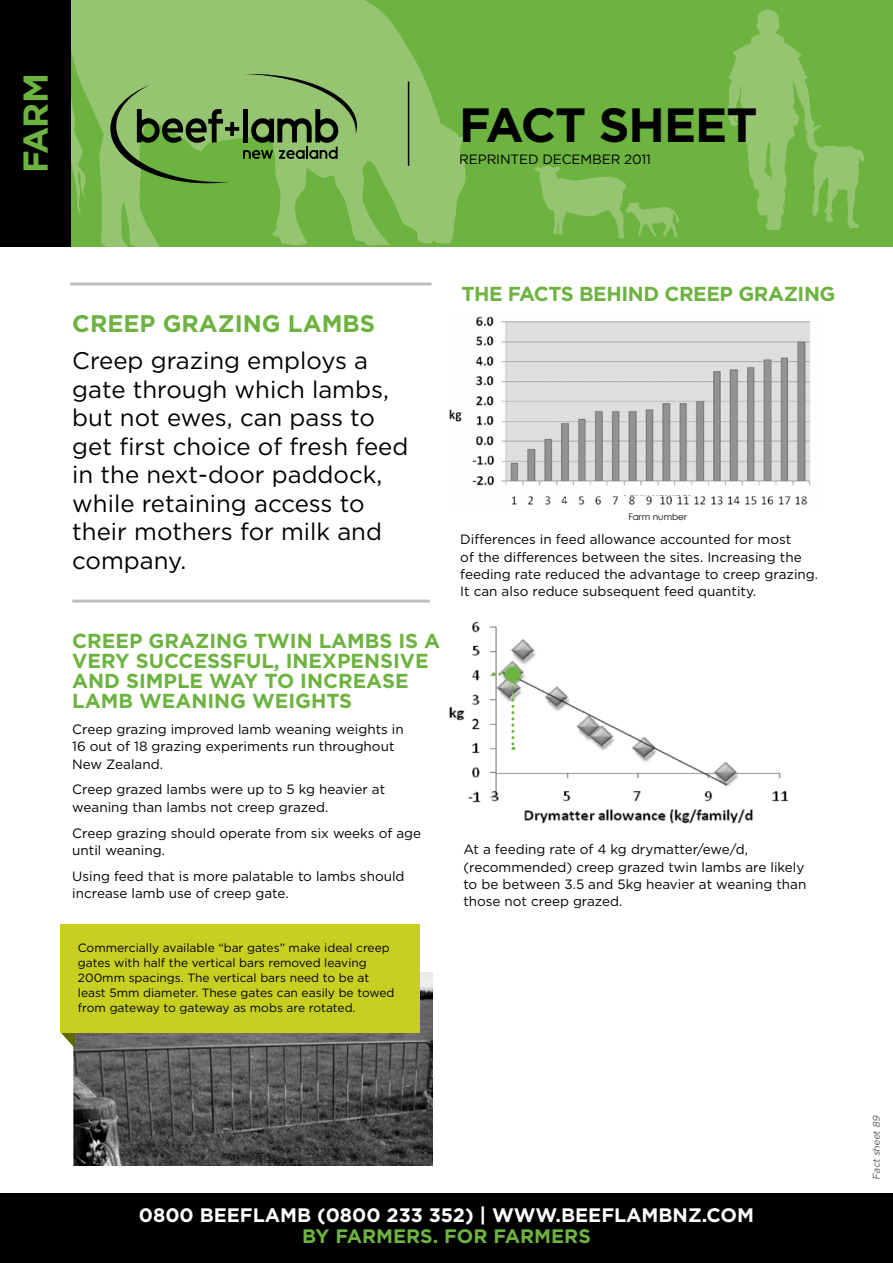
<style>
.page{position:relative;width:893px;height:1263px;background:#fff}
.page>*{position:absolute;margin:0;border:0;box-sizing:border-box;transform-origin:0 0}
.t1{font:700 48px "Gotham";letter-spacing:-.02em;color:#000}
.t2{font:700 34.5px "Gotham";color:#6cb33f}
.t3{font:24px/28.5px "Gotham";color:#000}
.t4{font:700 24px "Gotham";color:#6cb33f}
.t5{font:700 20.25px/20.2px "Gotham";color:#6cb33f}
.t6{font:700 20.25px "Gotham";letter-spacing:-.02em;color:#6cb33f}
.t7{font:700 19.5px "Gotham";color:#fff}
.t8{font:700 19.5px "Gotham";color:#6cb33f}
.t9{font:13.5px/17.2px "Gotham";color:#000}
.t10{font:12px/15px "Gotham";color:#000}
.t11{font:italic 9.75px "Gotham";color:#58595b}
.t12{font:9px "Century Gothic";color:#000}
</style>
<div class="page">
<div style="left:0;top:1193px;width:893px;height:70px;background:#000"></div>
<img style="left:449px;top:621px;width:340px;height:203px">
<div style="left:0;top:0;width:893px;height:247px;background:#6cb33f"></div>
<svg style="left:728px;top:9px;width:137px;height:221px"></svg>
<svg style="left:70px;top:0;width:396px;height:247px;fill:#96c572"></svg>
<svg style="left:534px;top:166px;width:145px;height:73px"></svg>
<div style="left:0;top:0;width:70px;height:247px;background:#000"></div>
<hr style="left:408px;top:81px;width:1px;height:85px;background:#000">
<hr style="left:72px;top:600px;width:358px;height:3px;background:#bcbec0">
<hr style="left:70px;top:283px;width:362px;height:3px;background:#bcbec0">
<img style="left:73px;top:972px;width:360px;height:193px">
<svg style="left:61px;top:1032px;width:14px;height:16px"></svg>
<div style="left:61px;top:924px;width:359px;height:108px;background:#c7d021"></div>
<img style="left:449px;top:316px;width:362px;height:189px">
<svg style="left:500px;top:665px;width:22px;height:85px"></svg>
<div style="left:624px;top:486px;width:70px;height:9px;background:#fff"></div>
<svg style="left:110px;top:74px;width:247px;height:109px"></svg>
<h2 class="t2" style="left:13px;top:173px;width:101px;rotate:-90deg">FARM</h2>
<h1 class="t1" style="left:459px;top:93px;width:300px">FACT SHEET</h1>
<p class="t9" style="left:459px;top:150px;width:193px">REPRINTED DECEMBER 2011</p>
<h3 class="t4" style="left:72px;top:308px;width:304px">CREEP GRAZING LAMBS</h3>
<h3 class="t3" style="left:72px;top:346px;width:338px">Creep grazing employs a gate through which lambs, but not ewes, can pass to get first choice of fresh feed in the next-door paddock, while retaining access to their mothers for milk and company.</h3>
<h3 class="t5" style="left:72px;top:630px;width:369px">CREEP GRAZING TWIN LAMBS IS A<br>VERY SUCCESSFUL, INEXPENSIVE<br>AND SIMPLE WAY TO INCREASE<br>LAMB WEANING WEIGHTS</h3>
<p class="t9" style="left:72px;top:720px;width:333px">Creep grazing improved lamb weaning weights in<br>16 out of 18 grazing experiments run throughout<br>New Zealand.</p>
<p class="t9" style="left:72px;top:781px;width:314px">Creep grazed lambs were up to 5 kg heavier at weaning than lambs not creep grazed.</p>
<p class="t9" style="left:72px;top:824px;width:350px">Creep grazing should operate from six weeks of age until weaning.</p>
<p class="t9" style="left:72px;top:867px;width:334px">Using feed that is more palatable to lambs should increase lamb use of creep gate.</p>
<p class="t10" style="left:78px;top:940px;width:318px">Commercially available “bar gates” make ideal creep gates with half the vertical bars removed leaving 200mm spacings. The vertical bars need to be at least 5mm diameter. These gates can easily be towed from gateway to gateway as mobs are rotated.</p>
<h3 class="t6" style="left:461px;top:281px;width:376px">THE FACTS BEHIND CREEP GRAZING</h3>
<p class="t12" style="left:628px;top:511px;width:60px">Farm number</p>
<p class="t9" style="left:460px;top:531px;width:359px">Differences in feed allowance accounted for most<br>of the differences between the sites. Increasing the feeding rate reduced the advantage to creep grazing.<br>It can also reduce subsequent feed quantity.</p>
<p class="t9" style="left:463px;top:841px;width:345px">At a feeding rate of 4 kg drymatter/ewe/d, (recommended) creep grazed twin lambs are likely to be between 3.5 and 5kg heavier at weaning than those not creep grazed.</p>
<h3 class="t7" style="left:139px;top:1202px;width:617px">0800 BEEFLAMB (0800 233 352) | WWW.BEEFLAMBNZ.COM</h3>
<h3 class="t8" style="left:302px;top:1223px;width:290px">BY FARMERS. FOR FARMERS</h3>
<p class="t11" style="left:870px;top:1180px;width:67px;rotate:-90deg">Factsheet89</p>
</div>
